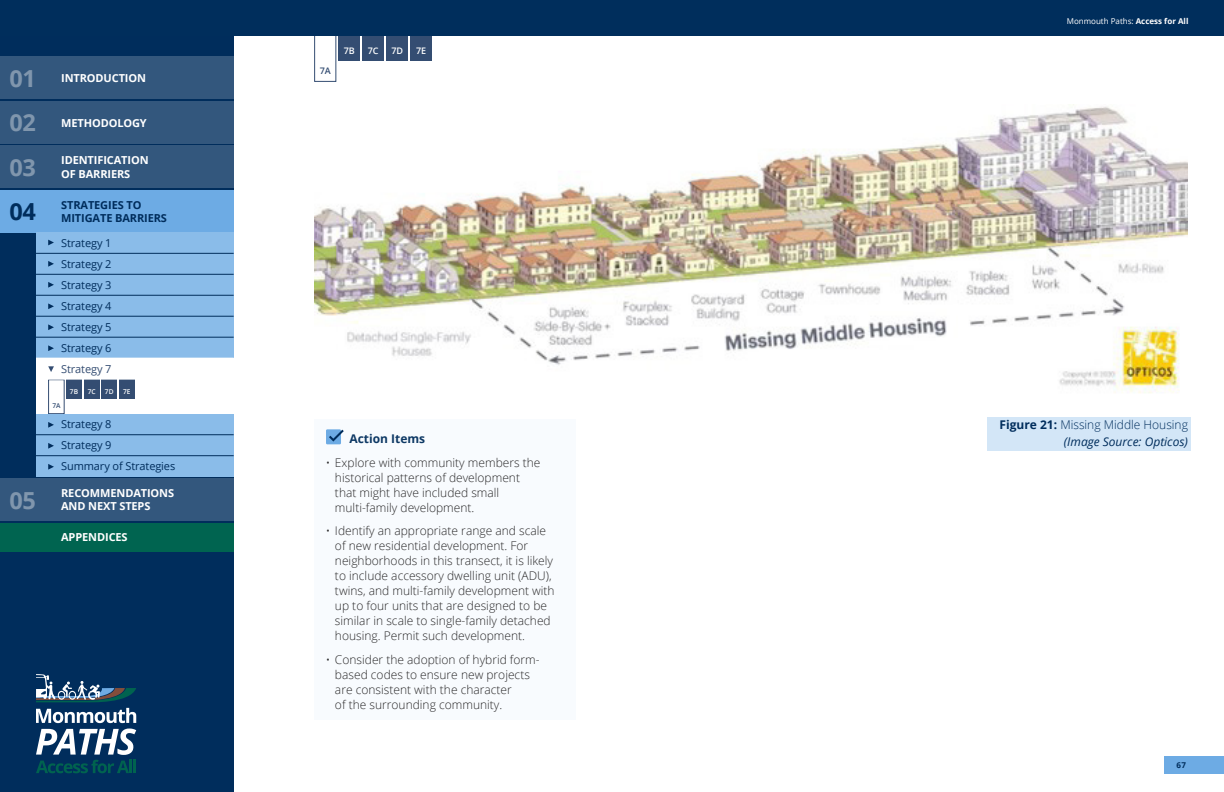
<style>
.page{position:relative;width:1224px;height:792px;background:#fff}
.page>*{position:absolute;margin:0;border:0;box-sizing:border-box;transform-origin:0 0}
.t1{font:300 12px/15px "Open Sans";color:#292829}
.t2{font:300 12px "Open Sans";color:#002d5c}
.Image_Source{font:italic 12px "Open Sans";color:#002d5c}
.Bold_Body{font:700 12px "Open Sans";color:#0d3864}
.t3{font:700 11px/13.2px "Open Sans";letter-spacing:-.01em;color:#fff}
.t4{font:11px/21px "Open Sans";letter-spacing:-.01em;color:#002d5c;text-align:justify}
.t5{font:700 11px/13.2px "Open Sans";letter-spacing:-.01em;color:#002d5c}
.t6{font:11px "Open Sans";letter-spacing:-.01em;color:#344d72}
.t7{font:600 9px "Open Sans";letter-spacing:-.01em;color:#fff}
.t8{font:600 9px "Open Sans";color:#344d72}
.t9{font:8px "Open Sans";color:#fff}
.t10{font:700 8px "Open Sans";color:#002d5c}
.t11{font:600 6.6px "Open Sans";letter-spacing:-.01em;color:#fff}
.t12{font:600 6.6px "Open Sans";color:#344d72}
.s1{font-size:23.5px;color:#8096ad}
.s2{font-weight:700}
</style>
<div class="page">
<div style="left:314px;top:33px;width:22px;height:49px;border:1px solid #344d72"></div>
<div style="left:338px;top:14px;width:22px;height:47px;background:#344d72"></div>
<div style="left:362px;top:14px;width:22px;height:47px;background:#344d72"></div>
<div style="left:386px;top:14px;width:22px;height:47px;background:#344d72"></div>
<div style="left:315px;top:420px;width:261px;height:300px;background:#f8fbfe"></div>
<div style="left:326px;top:429px;width:15px;height:15px;background:#6dabe4"></div>
<svg style="left:329px;top:430px;width:15px;height:12px"></svg>
<div style="left:410px;top:14px;width:22px;height:47px;background:#344d72"></div>
<img style="left:314px;top:104px;width:874px;height:289px">
<div style="left:987px;top:417px;width:203px;height:18px;background:#d3e6f7"></div>
<div style="left:987px;top:434px;width:203px;height:17px;background:#d3e6f7"></div>
<div style="left:0;top:0;width:234px;height:792px;background:#002d5c"></div>
<div style="left:0;top:0;width:612px;height:36px;background:#002e5c"></div>
<div style="left:36px;top:358px;width:198px;height:56px;background:#fff"></div>
<div style="left:48px;top:379px;width:17px;height:35px;border:1px solid #344d72"></div>
<div style="left:66px;top:379px;width:16px;height:20px;background:#344d72"></div>
<div style="left:84px;top:379px;width:15px;height:20px;background:#344d72"></div>
<div style="left:101px;top:379px;width:16px;height:20px;background:#344d72"></div>
<div style="left:119px;top:379px;width:16px;height:20px;background:#344d72"></div>
<div style="left:0;top:190px;width:234px;height:43px;background:#6dabe4"></div>
<div style="left:36px;top:233px;width:198px;height:20px;background:#8abce9"></div>
<svg style="left:48px;top:240px;width:6px;height:5px"></svg>
<div style="left:36px;top:254px;width:198px;height:20px;background:#8abce9"></div>
<svg style="left:48px;top:261px;width:6px;height:6px"></svg>
<div style="left:36px;top:275px;width:198px;height:20px;background:#8abce9"></div>
<svg style="left:48px;top:282px;width:6px;height:6px"></svg>
<div style="left:36px;top:296px;width:198px;height:20px;background:#8abce9"></div>
<svg style="left:48px;top:303px;width:6px;height:6px"></svg>
<div style="left:36px;top:316px;width:198px;height:21px;background:#8abce9"></div>
<svg style="left:48px;top:324px;width:6px;height:6px"></svg>
<div style="left:36px;top:337px;width:198px;height:21px;background:#8abce9"></div>
<svg style="left:48px;top:345px;width:6px;height:6px"></svg>
<svg style="left:48px;top:366px;width:6px;height:6px"></svg>
<div style="left:36px;top:414px;width:198px;height:20px;background:#8abce9"></div>
<svg style="left:48px;top:422px;width:6px;height:6px"></svg>
<div style="left:36px;top:435px;width:198px;height:20px;background:#8abce9"></div>
<svg style="left:48px;top:443px;width:6px;height:6px"></svg>
<div style="left:36px;top:456px;width:198px;height:20px;background:#8abce9"></div>
<svg style="left:48px;top:464px;width:6px;height:6px"></svg>
<hr style="left:36px;top:316px;width:198px;height:1px;background:#002d5c">
<hr style="left:36px;top:337px;width:198px;height:1px;background:#002d5c">
<hr style="left:36px;top:379px;width:198px;height:1px;background:#fff">
<div style="left:0;top:101px;width:234px;height:43px;background:#33577d"></div>
<div style="left:0;top:146px;width:234px;height:42px;background:#33577d"></div>
<div style="left:0;top:57px;width:234px;height:42px;background:#33577d"></div>
<div style="left:1164px;top:756px;width:60px;height:18px;background:#6dabe4"></div>
<div style="left:612px;top:0;width:612px;height:36px;background:#002e5c"></div>
<div style="left:0;top:523px;width:234px;height:28px;background:#006450"></div>
<div style="left:0;top:478px;width:234px;height:43px;background:#33577d"></div>
<svg style="left:36px;top:674px;width:100px;height:49px"></svg>
<svg style="left:36px;top:729px;width:100px;height:44px"></svg>
<p class="t3" style="left:9px;top:71px;width:138px"><span class="s1">01</span> INTRODUCTION</p>
<p class="t3" style="left:9px;top:116px;width:139px"><span class="s1">02</span> METHODOLOGY</p>
<p class="t3" style="left:9px;top:154px;width:141px;text-indent:52px">IDENTIFICATION<br><sup>03</sup> OF BARRIERS</p>
<p class="t5" style="left:9px;top:198px;width:159px;text-indent:52px">STRATEGIES TO<br><sup>04</sup> MITIGATE BARRIERS</p>
<p class="t4" style="left:61px;top:232px;width:52px">Strategy 1<br>Strategy 2<br>Strategy 3<br>Strategy 4<br>Strategy 5<br>Strategy 6</p>
<p class="t6" style="left:61px;top:361px;width:52px">Strategy 7</p>
<p class="t12" style="left:52px;top:401px;width:10px">7A</p>
<p class="t11" style="left:70px;top:387px;width:10px">7B</p>
<p class="t11" style="left:88px;top:387px;width:9px">7C</p>
<p class="t11" style="left:105px;top:387px;width:10px">7D</p>
<p class="t11" style="left:123px;top:387px;width:9px">7E</p>
<p class="t4" style="left:61px;top:414px;width:116px;text-align:left">Strategy 8<br>Strategy 9<br>Summary of Strategies</p>
<p class="t3" style="left:9px;top:486px;width:166px;text-indent:52px">RECOMMENDATIONS<br><sup>05</sup> AND NEXT STEPS</p>
<p class="t3" style="left:61px;top:530px;width:68px">APPENDICES</p>
<p class="t8" style="left:320px;top:65px;width:12px">7A</p>
<p class="t7" style="left:344px;top:45px;width:12px">7B</p>
<p class="t7" style="left:368px;top:45px;width:12px">7C</p>
<p class="t7" style="left:391px;top:45px;width:13px">7D</p>
<p class="t7" style="left:416px;top:45px;width:12px">7E</p>
<p class="Bold_Body" style="left:349px;top:430px;width:77px">Action Items</p>
<p class="t1" style="left:335px;top:454px;width:207px;text-indent:-9px">• Explore with community members the historical patterns of development that might have included small multi-family development.</p>
<p class="t1" style="left:335px;top:523px;width:221px;text-indent:-9px">• Identify an appropriate range and scale of new residential development. For neighborhoods in this transect, it is likely to include accessory dwelling unit (ADU), twins, and multi-family development with up to four units that are designed to be similar in scale to single-family detached housing. Permit such development.</p>
<p class="t1" style="left:335px;top:651px;width:206px;text-indent:-9px">• Consider the adoption of hybrid form&shy;based codes to ensure new projects are consistent with the character<br>of the surrounding community.</p>
<p class="t9" style="left:1066px;top:16px;width:123px">Monmouth Paths: <span class="s2">Access for All</span></p>
<p class="t2" style="left:999px;top:416px;width:190px"><span class="s2">Figure 21:</span> Missing Middle Housing</p>
<p class="Image_Source" style="left:1063px;top:433px;width:126px">(Image Source: Opticos)</p>
<p class="t10" style="left:1176px;top:760px;width:11px">67</p>
</div>
